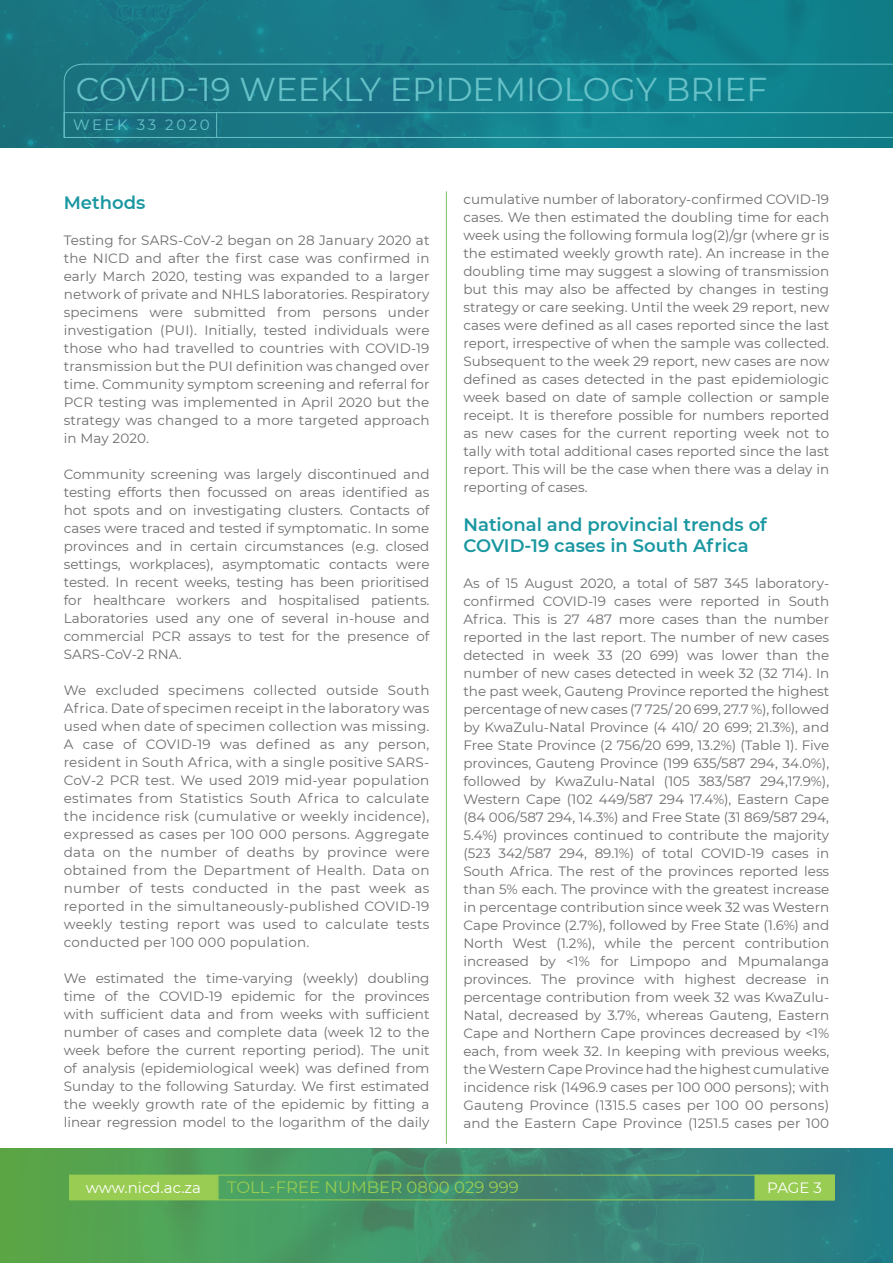
<style>
.page{position:relative;width:893px;height:1263px;background:#fff}
.page>*{position:absolute;margin:0;border:0;box-sizing:border-box;transform-origin:0 0}
.t1{font:33px "Montserrat";color:#66c2c8}
.t2{font:600 18px/21px "Montserrat";color:#1a97a1}
.t3{font:16.5px "Montserrat";color:#99cc52}
.t4{font:15px "Montserrat";letter-spacing:-.005em;color:#fff}
.t5{font:15px "Montserrat";letter-spacing:.165em;color:#66c2c8}
.t6{font:13.5px/18px "Montserrat";color:#6c6d70;text-align:justify}
</style>
<div class="page">
<div style="left:0;top:0;width:893px;height:148px;background:linear-gradient(to right,#1c7482,#0f818d)"></div>
<svg style="left:0;top:1148px;width:893px;height:115px;background:#428f6b"></svg>
<svg style="left:63px;top:63px;width:830px;height:76px;background:#167d8a"></svg>
<div style="left:218px;top:1175px;width:616px;height:25px;border:1px solid #99cc52"></div>
<div style="left:755px;top:1175px;width:79px;height:25px;background:#99cc52"></div>
<div style="left:70px;top:1175px;width:147px;height:25px;background:#99cc52"></div>
<svg style="left:64px;top:112px;width:829px;height:26px;background:#1b818e"></svg>
<h1 class="t1" style="left:76px;top:67px;width:693px">COVID-19 WEEKLY EPIDEMIOLOGY BRIEF</h1>
<p class="t5" style="left:73px;top:115px;width:138px">WEEK 33 2020</p>
<h2 class="t2" style="left:64px;top:191px;width:83px">Methods</h2>
<p class="t6" style="left:64px;top:230px;width:367px">Testing for SARS-CoV-2 began on 28 January 2020 at the NICD and after the first case was confirmed in early March 2020, testing was expanded to a larger network of private and NHLS laboratories. Respiratory specimens were submitted from persons under investigation (PUI). Initially, tested individuals were those who had travelled to countries with COVID-19 transmission but the PUI definition was changed over time. Community symptom screening and referral for PCR testing was implemented in April 2020 but the strategy was changed to a more targeted approach in May 2020.</p>
<p class="t6" style="left:64px;top:464px;width:367px">Community screening was largely discontinued and testing efforts then focussed on areas identified as hot spots and on investigating clusters. Contacts of cases were traced and tested if symptomatic. In some provinces and in certain circumstances (e.g. closed settings, workplaces), asymptomatic contacts were tested. In recent weeks, testing has been prioritised for healthcare workers and hospitalised patients.<br>Laboratories used any one of several in-house and commercial PCR assays to test for the presence of SARS-CoV-2 RNA.</p>
<p class="t6" style="left:64px;top:680px;width:367px">We excluded specimens collected outside South Africa. Date of specimen receipt in the laboratory was used when date of specimen collection was missing.<br>A case of COVID-19 was defined as any person, resident in South Africa, with a single positive SARS-CoV-2 PCR test. We used 2019 mid-year population estimates from Statistics South Africa to calculate the incidence risk (cumulative or weekly incidence), expressed as cases per 100 000 persons. Aggregate data on the number of deaths by province were obtained from the Department of Health. Data on number of tests conducted in the past week as reported in the simultaneously-published COVID-19 weekly testing report was used to calculate tests conducted per 100 000 population.</p>
<p class="t6" style="left:64px;top:968px;width:367px">We estimated the time-varying (weekly) doubling time of the COVID-19 epidemic for the provinces with sufficient data and from weeks with sufficient number of cases and complete data (week 12 to the week before the current reporting period). The unit of analysis (epidemiological week) was defined from Sunday to the following Saturday. We first estimated the weekly growth rate of the epidemic by fitting a linear regression model to the logarithm of the daily</p>
<p class="t6" style="left:463px;top:190px;width:367px">cumulative number of laboratory-confirmed COVID-19 cases. We then estimated the doubling time for each week using the following formula log(2)/gr (where gr is the estimated weekly growth rate). An increase in the doubling time may suggest a slowing of transmission but this may also be affected by changes in testing strategy or care seeking. Until the week 29 report, new cases were defined as all cases reported since the last report, irrespective of when the sample was collected.<br>Subsequent to the week 29 report, new cases are now defined as cases detected in the past epidemiologic week based on date of sample collection or sample receipt. It is therefore possible for numbers reported as new cases for the current reporting week not to tally with total additional cases reported since the last report. This will be the case when there was a delay in reporting of cases.</p>
<h2 class="t2" style="left:463px;top:514px;width:305px">National and provincial trends of<br>COVID-19 cases in South Africa</h2>
<p class="t6" style="left:463px;top:574px;width:367px">As of 15 August 2020, a total of 587 345 laboratory&shy;confirmed COVID-19 cases were reported in South Africa. This is 27 487 more cases than the number reported in the last report. The number of new cases detected in week 33 (20 699) was lower than the number of new cases detected in week 32 (32 714). In the past week, Gauteng Province reported the highest percentage of new cases (7 725/ 20 699, 27.7 %), followed by KwaZulu-Natal Province (4 410/ 20 699; 21.3%), and Free State Province (2 756/20 699, 13.2%) (Table 1). Five provinces, Gauteng Province (199 635/587 294, 34.0%), followed by KwaZulu-Natal (105 383/587 294,17.9%), Western Cape (102 449/587 294 17.4%), Eastern Cape (84 006/587 294, 14.3%) and Free State (31 869/587 294, 5.4%) provinces continued to contribute the majority (523 342/587 294, 89.1%) of total COVID-19 cases in South Africa. The rest of the provinces reported less than 5% each. The province with the greatest increase in percentage contribution since week 32 was Western Cape Province (2.7%), followed by Free State (1.6%) and North West (1.2%), while the percent contribution increased by &lt;1% for Limpopo and Mpumalanga provinces. The province with highest decrease in percentage contribution from week 32 was KwaZulu-Natal, decreased by 3.7%, whereas Gauteng, Eastern Cape and Northern Cape provinces decreased by &lt;1% each, from week 32. In keeping with previous weeks, the Western Cape Province had the highest cumulative incidence risk (1496.9 cases per 100 000 persons); with Gauteng Province (1315.5 cases per 100 00 persons) and the Eastern Cape Province (1251.5 cases per 100</p>
<p class="t4" style="left:86px;top:1177px;width:117px">www.nicd.ac.za</p>
<p class="t3" style="left:227px;top:1176px;width:293px">TOLL-FREE NUMBER 0800 029 999</p>
<p class="t4" style="left:767px;top:1177px;width:56px">PAGE 3</p>
</div>
